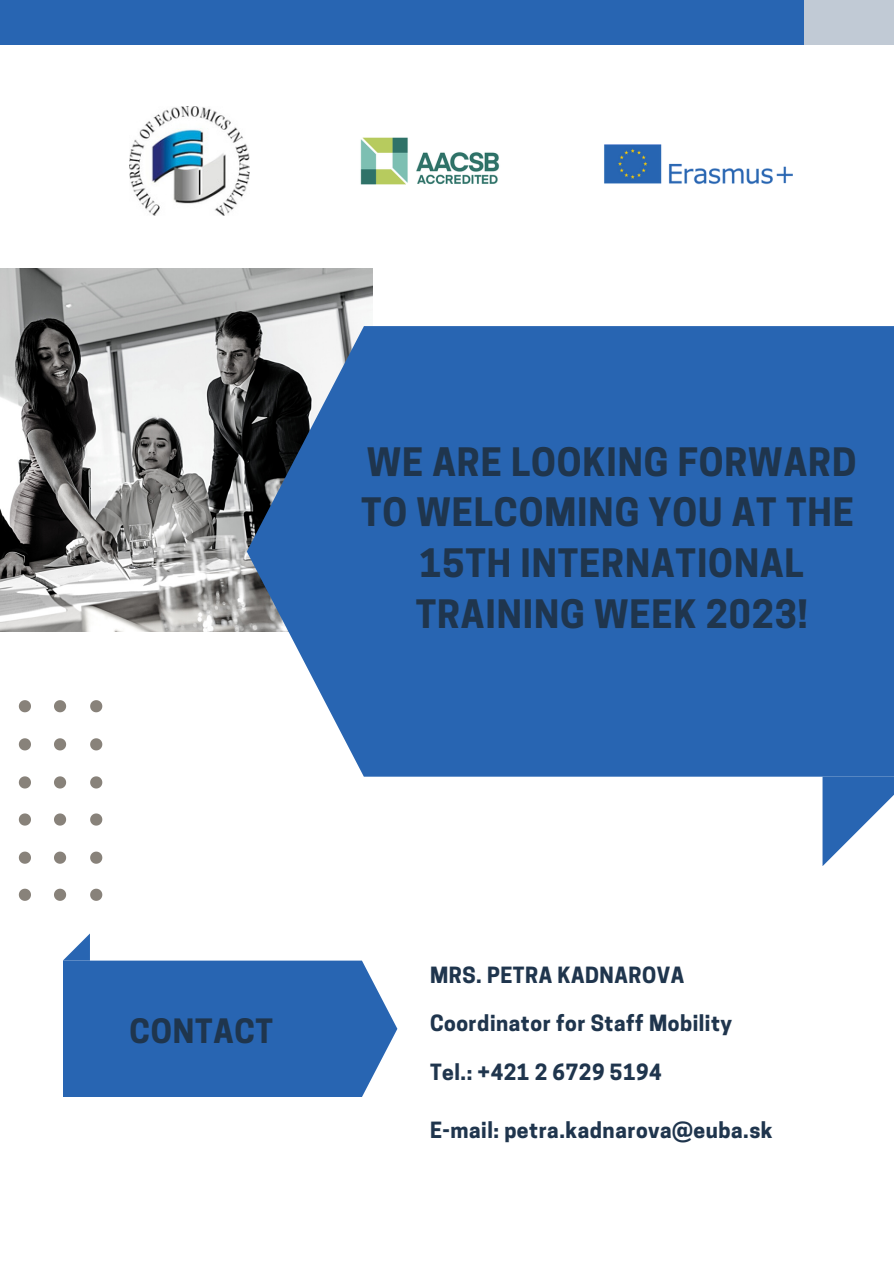
<style>
.page{position:relative;width:894px;height:1264px;background:#fff}
.page>*{position:absolute;margin:0;border:0;box-sizing:border-box;transform-origin:0 0}
.t1{font:700 36.75px/50.7px "Cooper Hewitt";letter-spacing:.025em;color:#1f354d}
.t2{font:700 31.5px "Cooper Hewitt";letter-spacing:.025em;color:#1f354d}
.t3{font:700 21px "Cooper Hewitt";letter-spacing:.025em;color:#1f354d}
</style>
<div class="page">
<img style="left:0;top:268px;width:372px;height:363px">
<svg style="left:822px;top:776px;width:71px;height:90px"></svg>
<svg style="left:247px;top:326px;width:646px;height:450px;background:#336ab0"></svg>
<svg style="left:63px;top:933px;width:27px;height:27px"></svg>
<div style="left:63px;top:960px;width:334px;height:137px;background:#2865b2"></div>
<svg style="left:19px;top:700px;width:12px;height:12px"></svg>
<svg style="left:19px;top:738px;width:12px;height:12px"></svg>
<svg style="left:19px;top:776px;width:12px;height:12px"></svg>
<svg style="left:19px;top:813px;width:12px;height:12px"></svg>
<svg style="left:19px;top:851px;width:12px;height:12px"></svg>
<svg style="left:19px;top:888px;width:12px;height:12px"></svg>
<svg style="left:54px;top:700px;width:12px;height:12px"></svg>
<svg style="left:54px;top:738px;width:12px;height:12px"></svg>
<svg style="left:54px;top:776px;width:12px;height:12px"></svg>
<svg style="left:54px;top:813px;width:12px;height:12px"></svg>
<svg style="left:54px;top:851px;width:12px;height:12px"></svg>
<svg style="left:54px;top:888px;width:12px;height:12px"></svg>
<svg style="left:90px;top:700px;width:12px;height:12px"></svg>
<svg style="left:90px;top:738px;width:12px;height:12px"></svg>
<svg style="left:90px;top:776px;width:12px;height:12px"></svg>
<svg style="left:90px;top:813px;width:12px;height:12px"></svg>
<svg style="left:90px;top:851px;width:12px;height:12px"></svg>
<svg style="left:90px;top:888px;width:12px;height:12px"></svg>
<div style="left:0;top:0;width:810px;height:45px;background:#2865b2"></div>
<div style="left:804px;top:0;width:89px;height:45px;background:#c1cad5"></div>
<img style="left:129px;top:107px;width:121px;height:109px">
<img style="left:604px;top:144px;width:188px;height:41px">
<img style="left:360px;top:137px;width:140px;height:48px">
<p class="t1" style="left:361px;top:441px;width:496px">WE ARE LOOKING FORWARD<br>TO WELCOMING YOU AT THE</p>
<p class="t1" style="left:415px;top:542px;width:393px">15TH INTERNATIONAL<br>TRAINING WEEK 2023!</p>
<p class="t2" style="left:129px;top:1019px;width:145px">CONTACT</p>
<p class="t3" style="left:430px;top:967px;width:255px">MRS. PETRA KADNAROVA</p>
<p class="t3" style="left:430px;top:1015px;width:303px">Coordinator for Staff Mobility</p>
<p class="t3" style="left:430px;top:1064px;width:233px">Tel.: +421 2 6729 5194</p>
<p class="t3" style="left:430px;top:1122px;width:344px">E-mail: petra.kadnarova@euba.sk</p>
</div>
